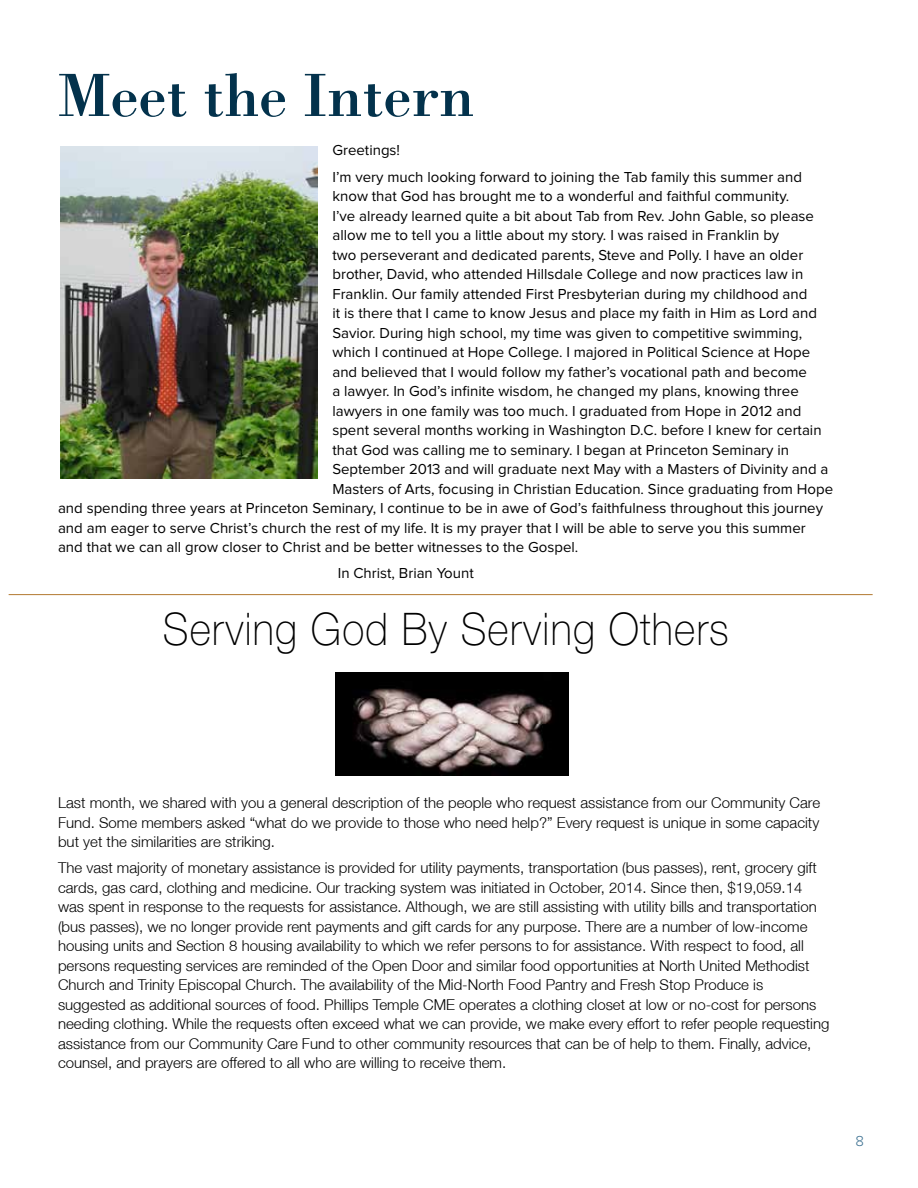
<style>
.page{position:relative;width:918px;height:1188px;background:#fff}
.page>*{position:absolute;margin:0;border:0;box-sizing:border-box;transform-origin:0 0}
.t1{font:63px "Bodoni Std";color:#03324c}
.t2{font:100 45px "Helvetica Neue LT Std";letter-spacing:.03em;color:#000;scale:.91 1}
.t3{font:15px/26.2px "Proxima Nova";color:#000}
.t4{font:300 15px/19.5px "Helvetica Neue LT";color:#000;text-align:justify}
.t5{font:300 15px "Proxima Nova";color:#396e8f}
</style>
<div class="page">
<hr style="left:9px;top:594px;width:864px;height:1px;background:#ba8746">
<img style="left:336px;top:672px;width:233px;height:103px">
<img style="left:60px;top:147px;width:257px;height:331px">
<h1 class="t1" style="left:58px;top:57px;width:418px">Meet the Intern</h1>
<p class="t3" style="left:332px;top:138px;width:471px">Greetings!<br>I’m very much looking forward to joining the Tab family this summer and</p>
<p class="t3" style="left:332px;top:184px;width:458px">know that God has brought me to a wonderful and faithful community.</p>
<p class="t3" style="left:332px;top:203px;width:483px">I’ve already learned quite a bit about Tab from Rev. John Gable, so please</p>
<p class="t3" style="left:332px;top:223px;width:448px">allow me to tell you a little about my story. I was raised in Franklin by</p>
<p class="t3" style="left:332px;top:242px;width:472px">two perseverant and dedicated parents, Steve and Polly. I have an older</p>
<p class="t3" style="left:332px;top:262px;width:472px">brother, David, who attended Hillsdale College and now practices law in</p>
<p class="t3" style="left:332px;top:281px;width:476px">Franklin. Our family attended First Presbyterian during my childhood and</p>
<p class="t3" style="left:332px;top:301px;width:486px">it is there that I came to know Jesus and place my faith in Him as Lord and</p>
<p class="t3" style="left:332px;top:320px;width:471px">Savior. During high school, my time was given to competitive swimming,</p>
<p class="t3" style="left:332px;top:340px;width:479px">which I continued at Hope College. I majored in Political Science at Hope</p>
<p class="t3" style="left:332px;top:359px;width:476px">and believed that I would follow my father’s vocational path and become</p>
<p class="t3" style="left:332px;top:379px;width:468px">a lawyer. In God’s infinite wisdom, he changed my plans, knowing three</p>
<p class="t3" style="left:332px;top:398px;width:470px">lawyers in one family was too much. I graduated from Hope in 2012 and</p>
<p class="t3" style="left:332px;top:418px;width:491px">spent several months working in Washington D.C. before I knew for certain</p>
<p class="t3" style="left:332px;top:437px;width:458px">that God was calling me to seminary. I began at Princeton Seminary in</p>
<p class="t3" style="left:332px;top:457px;width:498px">September 2013 and will graduate next May with a Masters of Divinity and a</p>
<p class="t3" style="left:332px;top:476px;width:502px">Masters of Arts, focusing in Christian Education. Since graduating from Hope</p>
<p class="t3" style="left:58px;top:496px;width:767px">and spending three years at Princeton Seminary, I continue to be in awe of God’s faithfulness throughout this journey</p>
<p class="t3" style="left:58px;top:515px;width:749px">and am eager to serve Christ’s church the rest of my life. It is my prayer that I will be able to serve you this summer</p>
<p class="t3" style="left:58px;top:535px;width:522px">and that we can all grow closer to Christ and be better witnesses to the Gospel.</p>
<p class="t3" style="left:338px;top:561px;width:138px">In Christ, Brian Yount</p>
<h2 class="t2" style="left:163px;top:603px;width:623px">Serving God By Serving Others</h2>
<p class="t4" style="left:58px;top:793px;width:764px">Last month, we shared with you a general description of the people who request assistance from our Community Care Fund. Some members asked “what do we provide to those who need help?” Every request is unique in some capacity but yet the similarities are striking.</p>
<p class="t4" style="left:58px;top:858px;width:773px;text-align:left">The vast majority of monetary assistance is provided for utility payments, transportation (bus passes), rent, grocery gift cards, gas card, clothing and medicine. Our tracking system was initiated in October, 2014. Since then, $19,059.14 was spent in response to the requests for assistance. Although, we are still assisting with utility bills and transportation (bus passes), we no longer provide rent payments and gift cards for any purpose. There are a number of low-income housing units and Section 8 housing availability to which we refer persons to for assistance. With respect to food, all persons requesting services are reminded of the Open Door and similar food opportunities at North United Methodist Church and Trinity Episcopal Church. The availability of the Mid-North Food Pantry and Fresh Stop Produce is suggested as additional sources of food. Phillips Temple CME operates a clothing closet at low or no-cost for persons needing clothing. While the requests often exceed what we can provide, we make every effort to refer people requesting assistance from our Community Care Fund to other community resources that can be of help to them. Finally, advice, counsel, and prayers are offered to all who are willing to receive them.</p>
<p class="t5" style="left:855px;top:1134px;width:10px">8</p>
</div>
